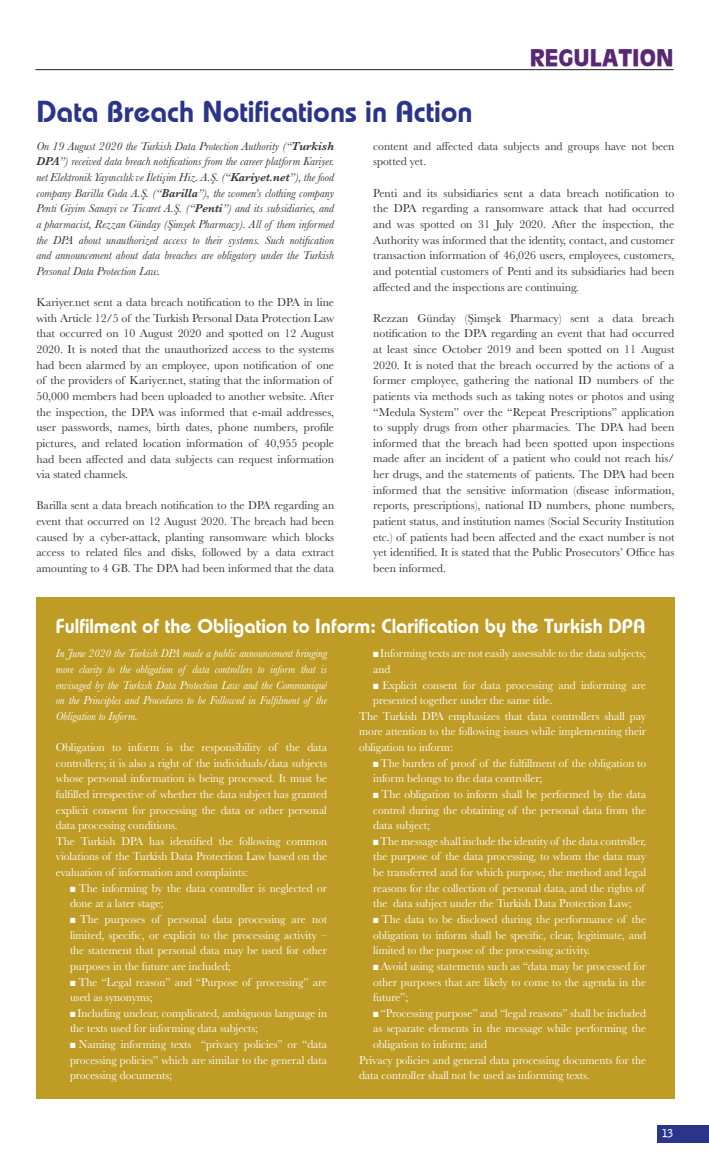
<style>
.page{position:relative;width:709px;height:1170px;background:#fff}
.page>*{position:absolute;margin:0;border:0;box-sizing:border-box;transform-origin:0 0}
.t1{font:30.12px "Bauhaus Demi";color:#2a3488}
.t2{font:900 22.5px "Antique Olive";color:#5a2776}
.t3{font:20.25px "Bauhaus Demi";color:#fff}
.t4{font:11.88px/15.6px "Baskerville";letter-spacing:-.005em;color:#fff;scale:.96 1}
.t5{font:11.88px/15.6px "Baskerville";color:#323032;text-align:justify}
.t6{font:italic 11.88px/15.6px "Baskerville";color:#323032;text-align:justify}
.t7{font:italic 11.88px/15.6px "Baskerville";letter-spacing:-.005em;color:#fff;text-align:justify;scale:.96 1}
.t8{font:700 10.62px "Bell Gothic";color:#fff}
.s1{font-weight:600}
</style>
<div class="page">
<div style="left:657px;top:1124px;width:52px;height:18px;background:#2a3488"></div>
<hr style="left:35px;top:69px;width:638px;height:1px;background:#221f1f">
<div style="left:36px;top:597px;width:638px;height:501px;background:#be9c25"></div>
<h1 class="t1" style="left:36px;top:99px;width:438px">Data Breach Notifications in Action</h1>
<h2 class="t2" style="left:529px;top:45px;width:145px">REGULATION</h2>
<p class="t6" style="left:36px;top:138px;width:299px">On 19 August 2020 the Turkish Data Protection Authority (“<span class="s1">Turkish DPA</span>”) received data breach notifications from the career platform Kariyer. net Elektronik Yayıncılık ve İletişim Hiz. A.Ş. (“<span class="s1">Kariyet.net</span>”), the food company Barilla Gıda A.Ş. (“<span class="s1">Barilla</span>”), the women’s clothing company Penti Giyim Sanayi ve Ticaret A.Ş. (“<span class="s1">Penti</span>”) and its subsidiaries, and a pharmacist, Rezzan Günday (Şimşek Pharmacy). All of them informed the DPA about unauthorized access to their systems. Such notification and announcement about data breaches are obligatory under the Turkish Personal Data Protection Law.</p>
<p class="t5" style="left:36px;top:295px;width:299px;text-align:left">Kariyer.net sent a data breach notification to the DPA in line with Article 12/5 of the Turkish Personal Data Protection Law that occurred on 10 August 2020 and spotted on 12 August 2020. It is noted that the unauthorized access to the systems had been alarmed by an employee, upon notification of one of the providers of Kariyer.net, stating that the information of 50,000 members had been uploaded to another website. After the inspection, the DPA was informed that e-mail addresses, user passwords, names, birth dates, phone numbers, profile pictures, and related location information of 40,955 people had been affected and data subjects can request information via stated channels.</p>
<p class="t5" style="left:36px;top:498px;width:299px">Barilla sent a data breach notification to the DPA regarding an event that occurred on 12 August 2020. The breach had been caused by a cyber-attack, planting ransomware which blocks access to related files and disks, followed by a data extract amounting to 4 GB. The DPA had been informed that the data</p>
<p class="t5" style="left:373px;top:138px;width:303px">content and affected data subjects and groups have not been spotted yet.</p>
<p class="t5" style="left:373px;top:185px;width:303px">Penti and its subsidiaries sent a data breach notification to the DPA regarding a ransomware attack that had occurred and was spotted on 31 July 2020. After the inspection, the Authority was informed that the identity, contact, and customer transaction information of 46,026 users, employees, customers, and potential customers of Penti and its subsidiaries had been affected and the inspections are continuing.</p>
<p class="t5" style="left:373px;top:310px;width:303px">Rezzan Günday (Şimşek Pharmacy) sent a data breach notification to the DPA regarding an event that had occurred at least since October 2019 and been spotted on 11 August 2020. It is noted that the breach occurred by the actions of a former employee, gathering the national ID numbers of the patients via methods such as taking notes or photos and using “Medula System” over the “Repeat Prescriptions” application to supply drugs from other pharmacies. The DPA had been informed that the breach had been spotted upon inspections made after an incident of a patient who could not reach his/ her drugs, and the statements of patients. The DPA had been informed that the sensitive information (disease information, reports, prescriptions), national ID numbers, phone numbers, patient status, and institution names (Social Security Institution etc.) of patients had been affected and the exact number is not yet identified. It is stated that the Public Prosecutors’ Office has been informed.</p>
<h3 class="t3" style="left:56px;top:617px;width:591px">Fulfilment of the Obligation to Inform: Clarification by the Turkish DPA</h3>
<p class="t7" style="left:56px;top:645px;width:284px">In June 2020 the Turkish DPA made a public announcement bringing more clarity to the obligation of data controllers to inform that is envisaged by the Turkish Data Protection Law and the Communiqué on the Principles and Procedures to be Followed in Fulfilment of the Obligation to Inform.</p>
<p class="t4" style="left:56px;top:739px;width:284px">Obligation to inform is the responsibility of the data controllers; it is also a right of the individuals/data subjects whose personal information is being processed. It must be fulfilled irrespective of whether the data subject has granted explicit consent for processing the data or other personal data processing conditions.<br>The Turkish DPA has identified the following common violations of the Turkish Data Protection Law based on the evaluation of information and complaints:</p>
<p class="t4" style="left:70px;top:881px;width:269px">■ The informing by the data controller is neglected or done at a later stage;</p>
<p class="t4" style="left:70px;top:912px;width:269px;text-align:justify">■ The purposes of personal data processing are not limited, specific, or explicit to the processing activity – the statement that personal data may be used for other purposes in the future are included;</p>
<p class="t4" style="left:70px;top:975px;width:269px">■ The “Legal reason” and “Purpose of processing” are used as synonyms;</p>
<p class="t4" style="left:70px;top:1006px;width:269px">■ Including unclear, complicated, ambiguous language in the texts used for informing data subjects;</p>
<p class="t4" style="left:70px;top:1037px;width:269px;text-align:justify">■ Naming informing texts “privacy policies” or “data processing policies” which are similar to the general data processing documents;</p>
<p class="t4" style="left:373px;top:646px;width:286px">■ Informing texts are not easily assessable to the data subjects; and</p>
<p class="t4" style="left:373px;top:678px;width:286px">■ Explicit consent for data processing and informing are</p>
<p class="t4" style="left:373px;top:693px;width:188px">presented together under the same title.</p>
<p class="t4" style="left:359px;top:709px;width:300px">The Turkish DPA emphasizes that data controllers shall pay</p>
<p class="t4" style="left:359px;top:725px;width:300px">more attention to the following issues while implementing their</p>
<p class="t4" style="left:359px;top:740px;width:99px">obligation to inform:</p>
<p class="t4" style="left:373px;top:755px;width:286px">■ The burden of proof of the fulfillment of the obligation to inform belongs to the data controller;</p>
<p class="t4" style="left:373px;top:787px;width:286px;text-align:justify">■ The obligation to inform shall be performed by the data control during the obtaining of the personal data from the data subject;</p>
<p class="t4" style="left:373px;top:834px;width:286px">■ The message shall include the identity of the data controller, the purpose of the data processing, to whom the data may be transferred and for which purpose, the method and legal reasons for the collection of personal data, and the rights of the data subject under the Turkish Data Protection Law;</p>
<p class="t4" style="left:373px;top:912px;width:286px;text-align:justify">■ The data to be disclosed during the performance of the obligation to inform shall be specific, clear, legitimate, and limited to the purpose of the processing activity.</p>
<p class="t4" style="left:373px;top:959px;width:286px;text-align:justify">■ Avoid using statements such as “data may be processed for other purposes that are likely to come to the agenda in the future”;</p>
<p class="t4" style="left:373px;top:1006px;width:286px">■ “Processing purpose” and “legal reasons” shall be included</p>
<p class="t4" style="left:373px;top:1021px;width:286px">as separate elements in the message while performing the</p>
<p class="t4" style="left:373px;top:1037px;width:120px">obligation to inform; and</p>
<p class="t4" style="left:359px;top:1053px;width:300px">Privacy policies and general data processing documents for the</p>
<p class="t4" style="left:359px;top:1068px;width:242px">data controller shall not be used as informing texts.</p>
<p class="t8" style="left:661px;top:1127px;width:13px">13</p>
</div>
